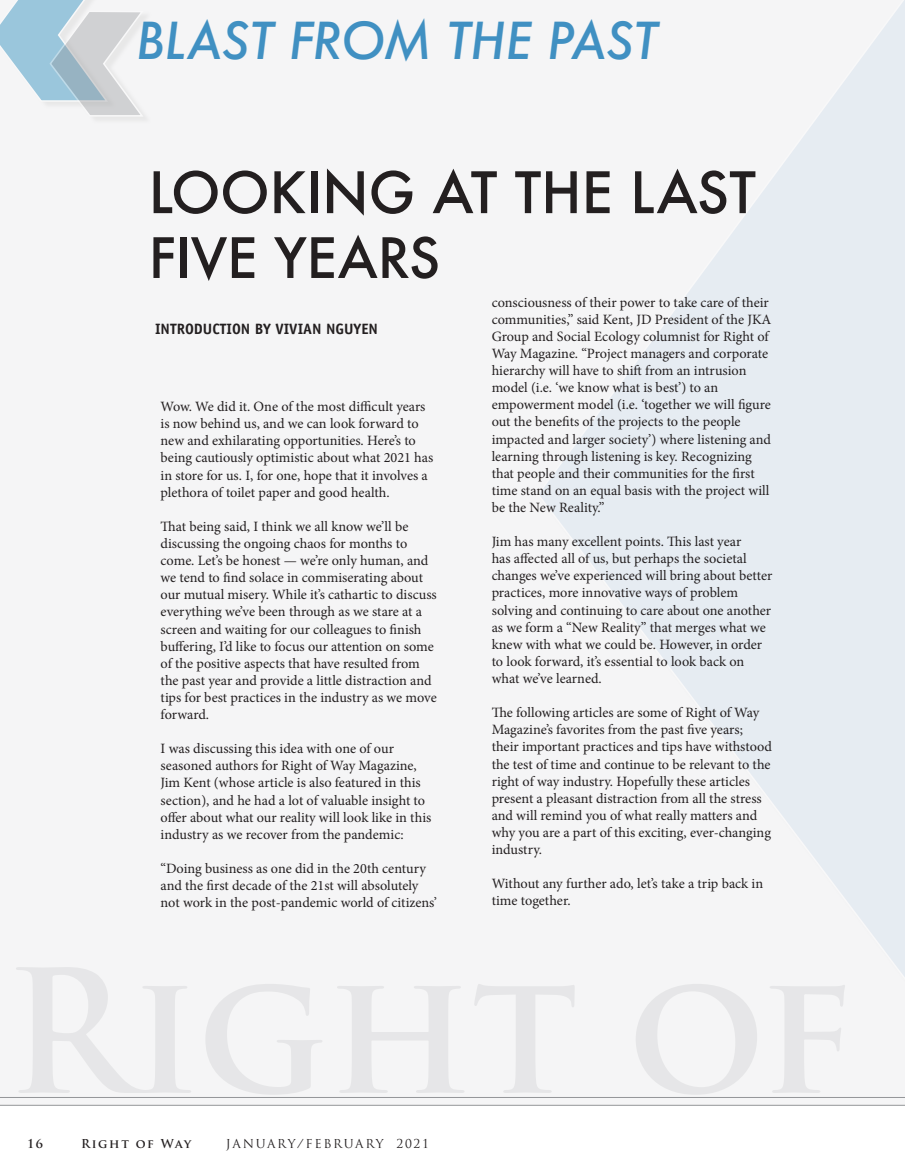
<style>
.page{position:relative;width:905px;height:1175px;background:#fff}
.page>*{position:absolute;margin:0;border:0;box-sizing:border-box;transform-origin:0 0}
.t1{font:500 55.5px "Futura";letter-spacing:-.005em;color:#231f20}
.t2{font:500 54px "Futura";letter-spacing:-.005em;color:#231f20}
.t3{font:italic 500 49.5px "Futura";letter-spacing:-.005em;color:#4090c2}
.t4{font:700 15px "Officina Sans Std";color:#231f20}
.BodyCopy{font:14.25px/17.1px "Minion Pro";letter-spacing:-.005em;color:#231f20}
.t5{font:12px "Trajan Pro";letter-spacing:.14em;color:#231f20}
.t6{font:700 12px "Trajan Pro";letter-spacing:.135em;color:#231f20}
</style>
<div class="page">
<div style="left:0;top:0;width:904px;height:1104px;background:#f5f5f6"></div>
<svg style="left:539px;top:1px;width:365px;height:974px"></svg>
<div style="left:52px;top:11px;width:100px;height:113px;background:#c6c6c5;opacity:.75"></div>
<svg style="left:0;top:0;width:145px;height:117px"></svg>
<hr style="left:0;top:1104px;width:904px;height:1px;background:#939598">
<hr style="left:0;top:1097px;width:904px;height:1px;background:#939598">
<p class="t3" style="left:136px;top:7px;width:523px">BLAST FROM THE PAST</p>
<p class="t1" style="left:148px;top:154px;width:609px">LOOKING AT THE LAST</p>
<p class="t2" style="left:148px;top:221px;width:293px">FIVE YEARS</p>
<p class="t4" style="left:155px;top:320px;width:224px">INTRODUCTION BY VIVIAN NGUYEN</p>
<p class="BodyCopy" style="left:160px;top:398px;width:274px">Wow. We did it. One of the most difficult years is now behind us, and we can look forward to new and exhilarating opportunities. Here’s to being cautiously optimistic about what 2021 has in store for us. I, for one, hope that it involves a plethora of toilet paper and good health.</p>
<p class="BodyCopy" style="left:160px;top:518px;width:278px">That being said, I think we all know we’ll be discussing the ongoing chaos for months to come. Let’s be honest — we’re only human, and we tend to find solace in commiserating about our mutual misery. While it’s cathartic to discuss everything we’ve been through as we stare at a screen and waiting for our colleagues to finish buffering, I’d like to focus our attention on some of the positive aspects that have resulted from the past year and provide a little distraction and tips for best practices in the industry as we move forward.</p>
<p class="BodyCopy" style="left:160px;top:740px;width:272px">I was discussing this idea with one of our seasoned authors for Right of Way Magazine, Jim Kent (whose article is also featured in this section), and he had a lot of valuable insight to offer about what our reality will look like in this industry as we recover from the pandemic:</p>
<p class="BodyCopy" style="left:160px;top:860px;width:278px">“Doing business as one did in the 20th century and the first decade of the 21st will absolutely not work in the post-pandemic world of citizens’</p>
<p class="BodyCopy" style="left:491px;top:294px;width:281px">consciousness of their power to take care of their communities,” said Kent, JD President of the JKA Group and Social Ecology columnist for Right of Way Magazine. “Project managers and corporate hierarchy will have to shift from an intrusion model (i.e. ‘we know what is best’) to an empowerment model (i.e. ‘together we will figure out the benefits of the projects to the people impacted and larger society’) where listening and learning through listening is key. Recognizing that people and their communities for the first time stand on an equal basis with the project will be the New Reality.”</p>
<p class="BodyCopy" style="left:491px;top:533px;width:282px">Jim has many excellent points. This last year<br>has affected all of us, but perhaps the societal changes we’ve experienced will bring about better practices, more innovative ways of problem solving and continuing to care about one another as we form a “New Reality” that merges what we knew with what we could be. However, in order to look forward, it’s essential to look back on what we’ve learned.</p>
<p class="BodyCopy" style="left:491px;top:704px;width:282px">The following articles are some of Right of Way Magazine’s favorites from the past five years; their important practices and tips have withstood the test of time and continue to be relevant to the right of way industry. Hopefully these articles present a pleasant distraction from all the stress and will remind you of what really matters and why you are a part of this exciting, ever-changing industry.</p>
<p class="BodyCopy" style="left:491px;top:875px;width:273px">Without any further ado, let’s take a trip back in time together.</p>
<p class="t6" style="left:27px;top:1136px;width:18px">16</p>
<p class="t6" style="left:81px;top:1136px;width:112px">Right of Way</p>
<p class="t5" style="left:226px;top:1135px;width:204px">JANUARY/FEBRUARY 2021</p>
</div>
